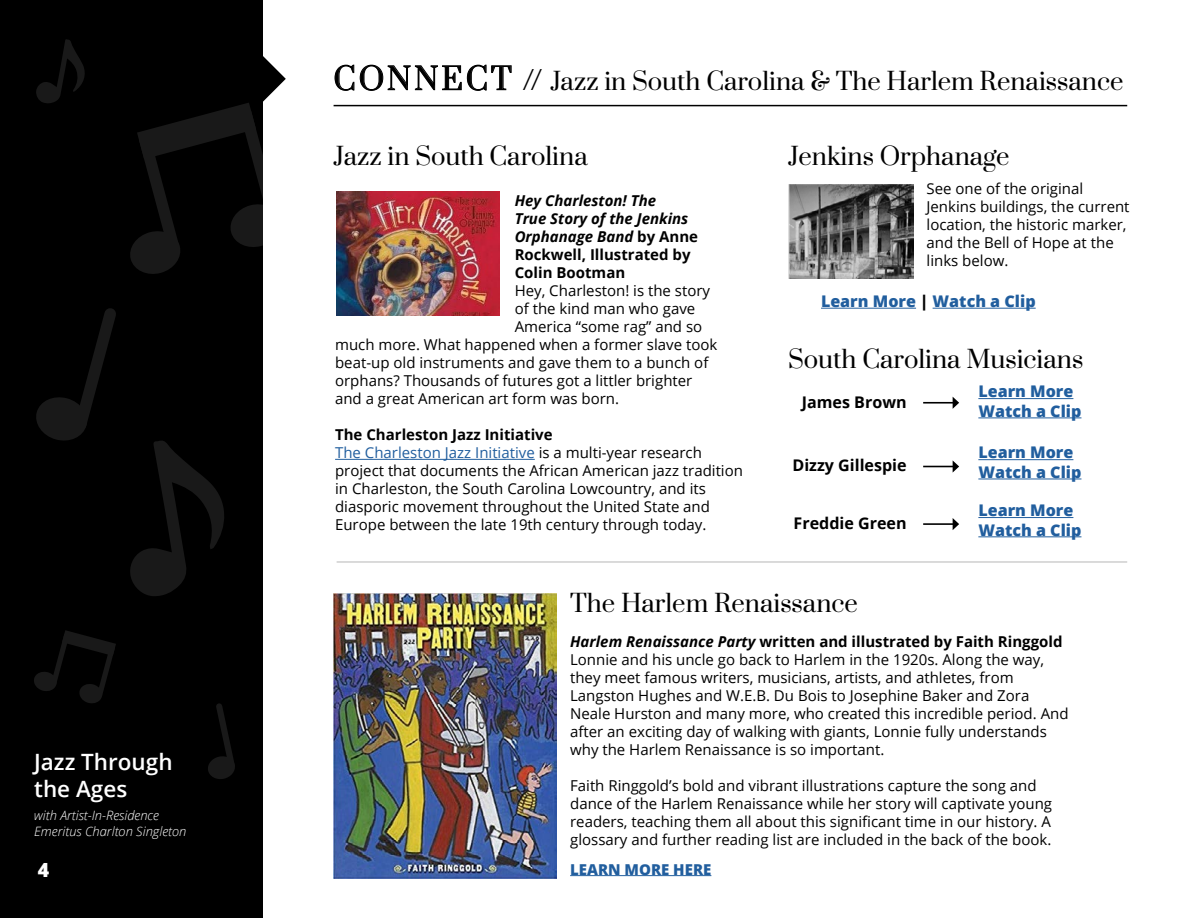
<style>
.page{position:relative;width:1188px;height:918px;background:#fff}
.page>*{position:absolute;margin:0;border:0;box-sizing:border-box;transform-origin:0 0}
.t1{font:24px "Prata";color:#000}
.t2{font:600 22.5px/27px "Open Sans";color:#fff}
.t3{font:800 19.5px "Open Sans";color:#fff}
.t4{font:800 16.05px/19.4px "Open Sans";color:#215e9e}
.t5{font:700 16.05px "Open Sans";color:#000}
.t6{font:15px/18px "Open Sans";color:#000}
.t7{font:italic 700 15px/18px "Open Sans";color:#000}
.t8{font:800 15px "Open Sans";color:#215e9e}
.t9{font:italic 300 12.9px/15.5px "Open Sans";color:#fff}
.s1{font-size:30px}
.s2{font-style:normal}
.s3{font-weight:700}
.s4{color:#215e9e}
.s5{color:#000}
.s6{font-weight:700;font-style:italic}
</style>
<div class="page">
<div style="left:0;top:0;width:262px;height:918px;background:#000"></div>
<svg style="left:334px;top:64px;width:178px;height:27px"></svg>
<hr style="left:334px;top:105px;width:793px;height:1px;background:#000">
<hr style="left:337px;top:561px;width:790px;height:2px;background:#000">
<svg style="left:208px;top:703px;width:27px;height:76px"></svg>
<svg style="left:34px;top:630px;width:82px;height:73px"></svg>
<svg style="left:36px;top:308px;width:188px;height:288px"></svg>
<svg style="left:36px;top:39px;width:49px;height:64px"></svg>
<hr style="left:570px;top:875px;width:141px;height:1px;background:#215e9e">
<hr style="left:978px;top:398px;width:95px;height:1px;background:#215e9e">
<hr style="left:978px;top:417px;width:103px;height:1px;background:#215e9e">
<hr style="left:978px;top:459px;width:95px;height:1px;background:#215e9e">
<hr style="left:978px;top:479px;width:103px;height:1px;background:#215e9e">
<hr style="left:978px;top:517px;width:95px;height:1px;background:#215e9e">
<hr style="left:978px;top:536px;width:103px;height:1px;background:#215e9e">
<hr style="left:821px;top:308px;width:95px;height:1px;background:#215e9e">
<hr style="left:933px;top:308px;width:103px;height:1px;background:#215e9e">
<svg style="left:130px;top:55px;width:156px;height:222px"></svg>
<img style="left:337px;top:191px;width:163px;height:124px">
<hr style="left:923px;top:402px;width:31px;height:2px;background:#000">
<svg style="left:953px;top:397px;width:6px;height:12px"></svg>
<hr style="left:923px;top:466px;width:31px;height:1px;background:#000">
<svg style="left:953px;top:461px;width:6px;height:11px"></svg>
<hr style="left:923px;top:523px;width:31px;height:2px;background:#000">
<svg style="left:953px;top:518px;width:6px;height:12px"></svg>
<img style="left:334px;top:593px;width:222px;height:286px">
<hr style="left:335px;top:459px;width:200px;height:1px;background:#215e9e">
<img style="left:788px;top:184px;width:126px;height:95px">
<h2 class="t2" style="left:34px;top:748px;width:140px">Jazz Through the Ages</h2>
<p class="t9" style="left:34px;top:807px;width:154px">with Artist-In-Residence<br>Emeritus Charlton Singleton</p>
<h3 class="t3" style="left:38px;top:855px;width:13px">4</h3>
<h1 class="t1" style="left:334px;top:66px;width:791px"><span class="s1">CONNECT //</span> Jazz in South Carolina &amp; The Harlem Renaissance</h1>
<h1 class="t1" style="left:334px;top:142px;width:256px">Jazz in South Carolina</h1>
<h1 class="t1" style="left:788px;top:142px;width:223px">Jenkins Orphanage</h1>
<p class="t7" style="left:515px;top:191px;width:185px">Hey Charleston! The<br>True Story of the Jenkins<br>Orphanage Band <span class="s2">by Anne<br>Rockwell, Illustrated by<br>Colin Bootman</span></p>
<p class="t6" style="left:515px;top:281px;width:197px">Hey, Charleston! is the story</p>
<p class="t6" style="left:515px;top:299px;width:182px">of the kind man who gave</p>
<p class="t6" style="left:515px;top:317px;width:189px">America “some rag” and so</p>
<p class="t6" style="left:335px;top:335px;width:384px">much more. What happened when a former slave took</p>
<p class="t6" style="left:335px;top:353px;width:375px">beat-up old instruments and gave them to a bunch of</p>
<p class="t6" style="left:335px;top:371px;width:359px">orphans? Thousands of futures got a littler brighter</p>
<p class="t6" style="left:335px;top:389px;width:285px">and a great American art form was born.</p>
<p class="t6" style="left:335px;top:425px;width:409px"><span class="s3">The Charleston Jazz Initiative<br></span><span class="s4">The Charleston Jazz Initiative</span> is a multi-year research project that documents the African American jazz tradition in Charleston, the South Carolina Lowcountry, and its diasporic movement throughout the United State and Europe between the late 19th century through today.</p>
<p class="t6" style="left:927px;top:179px;width:205px">See one of the original<br>Jenkins buildings, the current location, the historic marker, and the Bell of Hope at the links below.</p>
<p class="t4" style="left:821px;top:291px;width:216px">Learn More <span class="s5">|</span> Watch a Clip</p>
<h1 class="t1" style="left:788px;top:344px;width:297px">South Carolina Musicians</h1>
<p class="t5" style="left:802px;top:391px;width:106px">James Brown</p>
<p class="t5" style="left:792px;top:454px;width:116px">Dizzy Gillespie</p>
<p class="t5" style="left:794px;top:511px;width:115px">Freddie Green</p>
<p class="t4" style="left:978px;top:381px;width:105px">Learn More<br>Watch a Clip</p>
<p class="t4" style="left:978px;top:442px;width:105px">Learn More<br>Watch a Clip</p>
<p class="t4" style="left:978px;top:500px;width:105px">Learn More<br>Watch a Clip</p>
<h1 class="t1" style="left:570px;top:588px;width:289px">The Harlem Renaissance</h1>
<p class="t6" style="left:570px;top:632px;width:500px"><span class="s6">Harlem Renaissance Party</span> <span class="s3">written and illustrated by Faith Ringgold </span>Lonnie and his uncle go back to Harlem in the 1920s. Along the way, they meet famous writers, musicians, artists, and athletes, from Langston Hughes and W.E.B. Du Bois to Josephine Baker and Zora Neale Hurston and many more, who created this incredible period. And after an exciting day of walking with giants, Lonnie fully understands why the Harlem Renaissance is so important.</p>
<p class="t6" style="left:570px;top:776px;width:483px">Faith Ringgold’s bold and vibrant illustrations capture the song and dance of the Harlem Renaissance while her story will captivate young readers, teaching them all about this significant time in our history. A glossary and further reading list are included in the back of the book.</p>
<p class="t8" style="left:570px;top:858px;width:143px">LEARN MORE HERE</p>
</div>
